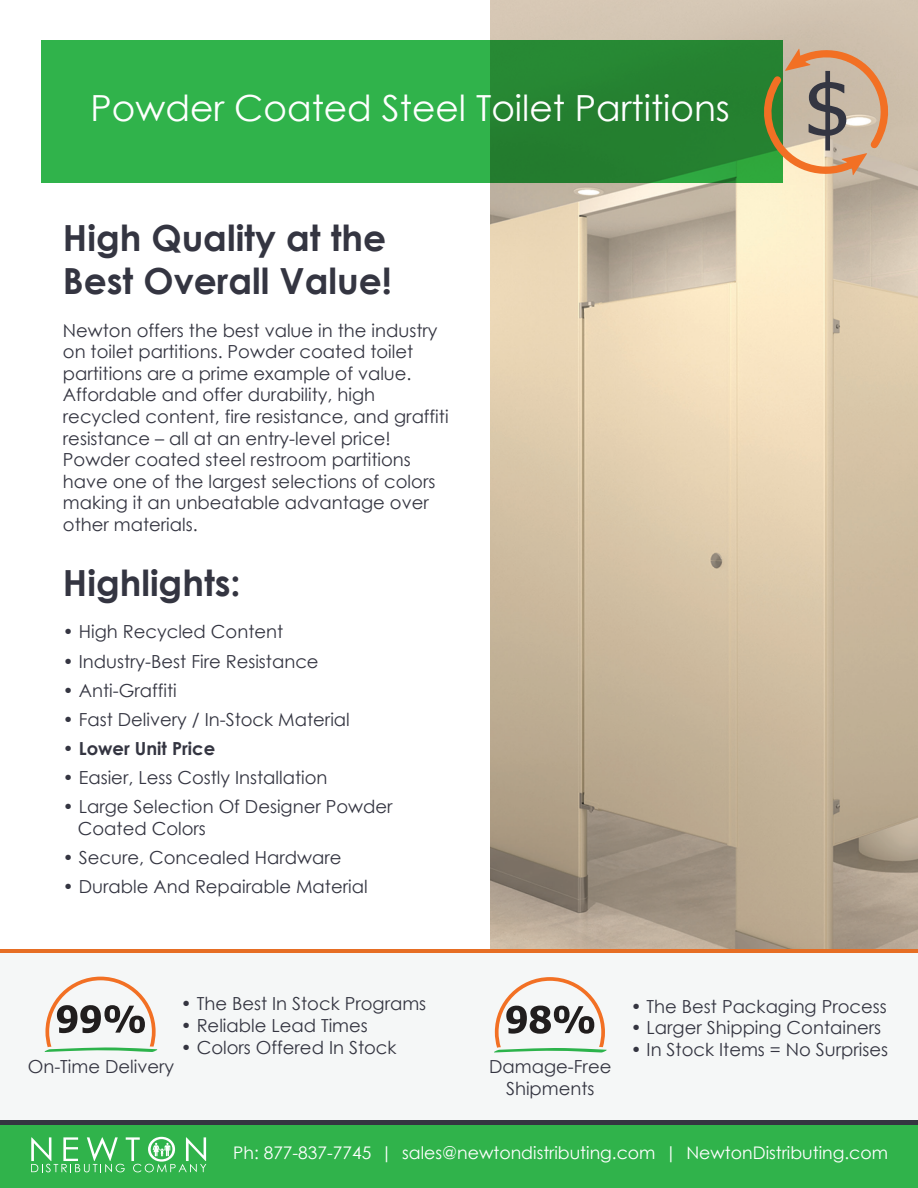
<style>
.page{position:relative;width:918px;height:1188px;background:#fff}
.page>*{position:absolute;margin:0;border:0;box-sizing:border-box;transform-origin:0 0}
.t1{font:700 36px/43.2px "Century Gothic";color:#343541}
.t2{font:36px "Century Gothic";color:#fff}
.t3{font:18px/21.6px "Century Gothic";color:#343541}
.t4{font:700 18px "Century Gothic";color:#343541}
.t5{font:17.4px "Century Gothic";color:#fff}
.s1{font-weight:400}
</style>
<div class="page">
<img style="left:490px;top:0;width:428px;height:949px">
<svg style="left:41px;top:40px;width:741px;height:143px;background:#2ba041"></svg>
<hr style="left:0;top:949px;width:918px;height:4px;background:#e66e24">
<div style="left:0;top:954px;width:918px;height:185px;background:#f5f7f7"></div>
<svg style="left:44px;top:977px;width:113px;height:75px"></svg>
<svg style="left:494px;top:977px;width:113px;height:76px"></svg>
<svg style="left:761px;top:43px;width:130px;height:138px;background:#b3a481"></svg>
<div style="left:0;top:1120px;width:918px;height:68px;background:#343541"></div>
<div style="left:0;top:1125px;width:918px;height:63px;background:#30b34b"></div>
<svg style="left:31px;top:1137px;width:175px;height:35px"></svg>
<h1 class="t2" style="left:91px;top:83px;width:641px">Powder Coated Steel Toilet Partitions</h1>
<h1 class="t1" style="left:63px;top:215px;width:331px">High Quality at the<br>Best Overall Value!</h1>
<p class="t3" style="left:63px;top:319px;width:387px">Newton offers the best value in the industry on toilet partitions. Powder coated toilet partitions are a prime example of value.<br>Affordable and offer durability, high recycled content, fire resistance, and graffiti resistance – all at an entry-level price!<br>Powder coated steel restroom partitions have one of the largest selections of colors making it an unbeatable advantage over other materials.</p>
<h1 class="t1" style="left:63px;top:560px;width:179px">Highlights:</h1>
<p class="t3" style="left:63px;top:621px;width:222px">• High Recycled Content</p>
<p class="t3" style="left:63px;top:650px;width:257px">• Industry-Best Fire Resistance</p>
<p class="t3" style="left:63px;top:679px;width:115px">• Anti-Graffiti</p>
<p class="t3" style="left:63px;top:708px;width:288px">• Fast Delivery / In-Stock Material</p>
<p class="t4" style="left:63px;top:735px;width:154px"><span class="s1">•</span> Lower Unit Price</p>
<p class="t3" style="left:63px;top:766px;width:266px">• Easier, Less Costly Installation</p>
<p class="t3" style="left:78px;top:795px;width:316px;text-indent:-15px">• Large Selection Of Designer Powder<br>Coated Colors</p>
<p class="t3" style="left:63px;top:846px;width:280px">• Secure, Concealed Hardware</p>
<p class="t3" style="left:63px;top:875px;width:306px">• Durable And Repairable Material</p>
<p class="t3" style="left:28px;top:1056px;width:148px">On-Time Delivery</p>
<p class="t3" style="left:181px;top:993px;width:247px">• The Best In Stock Programs</p>
<p class="t3" style="left:181px;top:1015px;width:189px">• Reliable Lead Times</p>
<p class="t3" style="left:181px;top:1036px;width:217px">• Colors Offered In Stock</p>
<p class="t3" style="left:489px;top:1056px;width:124px;text-align:center">Damage-Free<br>Shipments</p>
<p class="t3" style="left:631px;top:995px;width:258px">• The Best Packaging Process</p>
<p class="t3" style="left:631px;top:1017px;width:252px">• Larger Shipping Containers</p>
<p class="t3" style="left:631px;top:1038px;width:259px">• In Stock Items = No Surprises</p>
<p class="t5" style="left:233px;top:1141px;width:656px">Ph: 877-837-7745 | sales@newtondistributing.com | NewtonDistributing.com</p>
</div>
